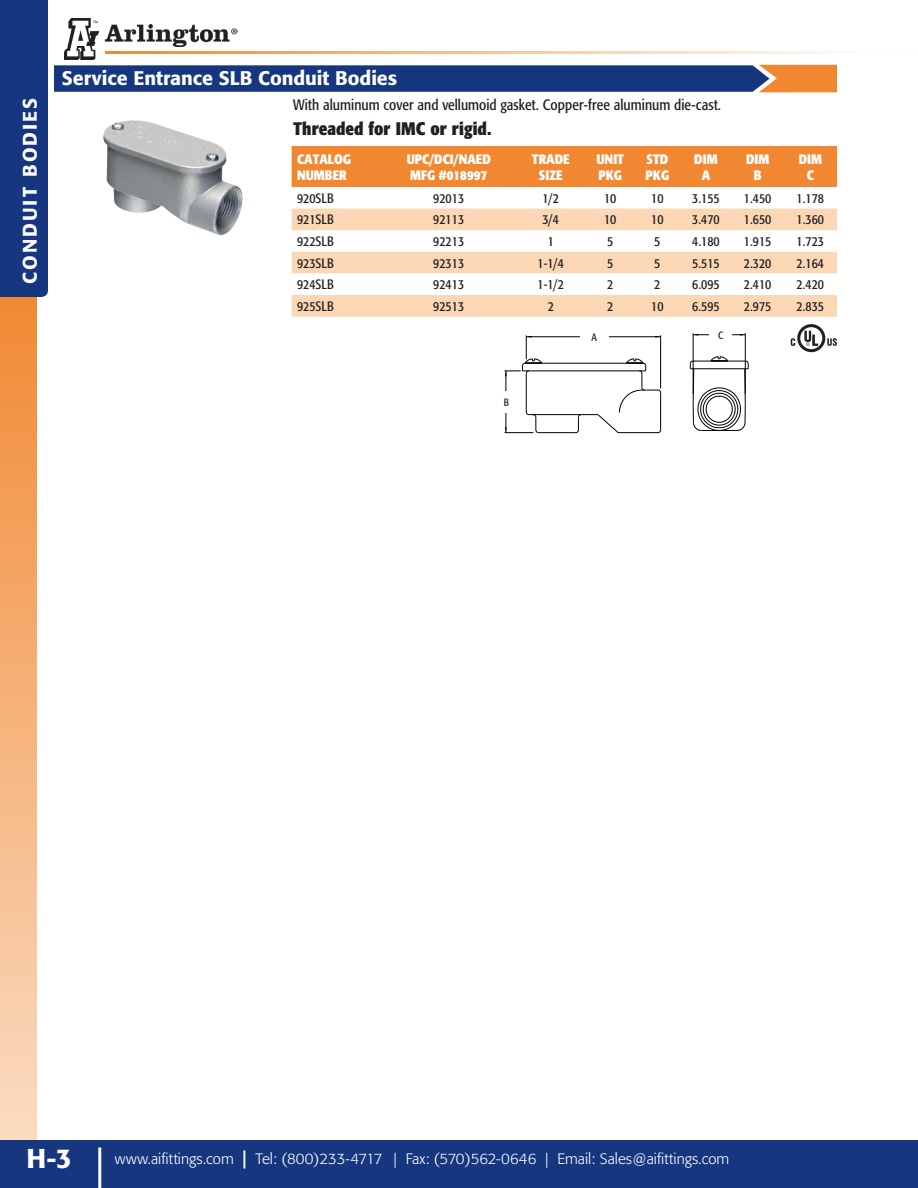
<style>
.page{position:relative;width:918px;height:1188px;background:#fff}
.page>*{position:absolute;margin:0;border:0;box-sizing:border-box;transform-origin:0 0}
.t1{font:500 27px "Formata";color:#fff}
.t2{font:500 19.5px "Formata";color:#fff}
.t3{font:500 19.5px "Formata";letter-spacing:.1em;color:#fff}
.t4{font:700 condensed 18px "Formata";color:#231f20}
.t5{font:300 15px "Formata";color:#fff}
.t6{font:condensed 15px "Formata";letter-spacing:.005em;color:#231f20}
.t7{font:condensed 13.5px "Formata";color:#231f20}
.t8{font:700 condensed 13.5px "Formata";color:#fff}
.t9{font:condensed 10.5px "Formata";color:#231f20}
.s1{font-weight:500;font-size:18px}
</style>
<div class="page">
<hr style="left:105px;top:52px;width:813px;height:2px;background:#f18831">
<div style="left:0;top:294px;width:37px;height:894px;background:linear-gradient(to bottom,#f18934,#fbe0ca)"></div>
<div style="left:0;top:1140px;width:918px;height:48px;background:#16377f"></div>
<hr style="left:98px;top:1148px;width:3px;height:40px;background:#fff">
<div style="left:0;top:0;width:48px;height:297px;background:#16377f"></div>
<img style="left:65px;top:18px;width:34px;height:41px">
<img style="left:104px;top:24px;width:133px;height:22px">
<img style="left:103px;top:120px;width:140px;height:115px">
<svg style="left:690px;top:356px;width:59px;height:75px"></svg>
<hr style="left:693px;top:333px;width:1px;height:61px;background:#000">
<hr style="left:745px;top:333px;width:1px;height:61px;background:#000">
<svg style="left:693px;top:333px;width:52px;height:4px"></svg>
<svg style="left:504px;top:335px;width:157px;height:98px"></svg>
<div style="left:580px;top:330px;width:28px;height:14px;background:#fff"></div>
<div style="left:496px;top:391px;width:21px;height:21px;background:#fff"></div>
<div style="left:710px;top:328px;width:22px;height:14px;background:#fff"></div>
<div style="left:292px;top:146px;width:545px;height:41px;background:#f18831"></div>
<svg style="left:292px;top:209px;width:545px;height:108px;fill:#fbd7b6"></svg>
<svg style="left:54px;top:65px;width:783px;height:27px;background:#2f437b"></svg>
<svg style="left:791px;top:324px;width:46px;height:28px"></svg>
<h2 class="t3" style="left:18px;top:284px;width:187px;rotate:-90deg">CONDUIT BODIES</h2>
<p class="t2" style="left:62px;top:67px;width:337px">Service Entrance SLB Conduit Bodies</p>
<p class="t6" style="left:293px;top:96px;width:430px">With aluminum cover and vellumoid gasket. Copper-free aluminum die-cast.</p>
<p class="t4" style="left:293px;top:118px;width:200px">Threaded for IMC or rigid.</p>
<p class="t8" style="left:297px;top:151px;width:55px">CATALOG</p>
<p class="t8" style="left:297px;top:167px;width:51px">NUMBER</p>
<p class="t8" style="left:407px;top:151px;width:86px">UPC/DCI/NAED</p>
<p class="t8" style="left:410px;top:167px;width:79px">MFG #018997</p>
<p class="t8" style="left:532px;top:151px;width:39px">TRADE</p>
<p class="t8" style="left:539px;top:167px;width:25px">SIZE</p>
<p class="t8" style="left:596px;top:151px;width:29px">UNIT</p>
<p class="t8" style="left:598px;top:167px;width:25px">PKG</p>
<p class="t8" style="left:647px;top:151px;width:23px">STD</p>
<p class="t8" style="left:646px;top:167px;width:25px">PKG</p>
<p class="t8" style="left:694px;top:151px;width:25px">DIM</p>
<p class="t8" style="left:702px;top:167px;width:10px">A</p>
<p class="t8" style="left:746px;top:151px;width:25px">DIM</p>
<p class="t8" style="left:754px;top:167px;width:9px">B</p>
<p class="t8" style="left:799px;top:151px;width:25px">DIM</p>
<p class="t8" style="left:807px;top:167px;width:9px">C</p>
<p class="t7" style="left:297px;top:190px;width:38px">920SLB</p>
<p class="t7" style="left:433px;top:190px;width:32px">92013</p>
<p class="t7" style="left:542px;top:190px;width:18px">1/2</p>
<p class="t7" style="left:604px;top:190px;width:14px">10</p>
<p class="t7" style="left:651px;top:190px;width:14px">10</p>
<p class="t7" style="left:692px;top:190px;width:29px">3.155</p>
<p class="t7" style="left:744px;top:190px;width:29px">1.450</p>
<p class="t7" style="left:797px;top:190px;width:29px">1.178</p>
<p class="t7" style="left:297px;top:212px;width:38px">921SLB</p>
<p class="t7" style="left:433px;top:212px;width:32px">92113</p>
<p class="t7" style="left:542px;top:212px;width:18px">3/4</p>
<p class="t7" style="left:604px;top:212px;width:14px">10</p>
<p class="t7" style="left:651px;top:212px;width:14px">10</p>
<p class="t7" style="left:692px;top:212px;width:29px">3.470</p>
<p class="t7" style="left:744px;top:212px;width:29px">1.650</p>
<p class="t7" style="left:797px;top:212px;width:29px">1.360</p>
<p class="t7" style="left:297px;top:233px;width:38px">922SLB</p>
<p class="t7" style="left:433px;top:233px;width:32px">92213</p>
<p class="t7" style="left:548px;top:233px;width:8px">1</p>
<p class="t7" style="left:607px;top:233px;width:8px">5</p>
<p class="t7" style="left:654px;top:233px;width:8px">5</p>
<p class="t7" style="left:692px;top:233px;width:29px">4.180</p>
<p class="t7" style="left:744px;top:233px;width:29px">1.915</p>
<p class="t7" style="left:797px;top:233px;width:29px">1.723</p>
<p class="t7" style="left:297px;top:255px;width:38px">923SLB</p>
<p class="t7" style="left:433px;top:255px;width:32px">92313</p>
<p class="t7" style="left:538px;top:255px;width:28px">1-1/4</p>
<p class="t7" style="left:607px;top:255px;width:8px">5</p>
<p class="t7" style="left:654px;top:255px;width:8px">5</p>
<p class="t7" style="left:692px;top:255px;width:29px">5.515</p>
<p class="t7" style="left:744px;top:255px;width:29px">2.320</p>
<p class="t7" style="left:797px;top:255px;width:29px">2.164</p>
<p class="t7" style="left:297px;top:277px;width:38px">924SLB</p>
<p class="t7" style="left:433px;top:277px;width:32px">92413</p>
<p class="t7" style="left:538px;top:277px;width:28px">1-1/2</p>
<p class="t7" style="left:607px;top:277px;width:8px">2</p>
<p class="t7" style="left:654px;top:277px;width:8px">2</p>
<p class="t7" style="left:692px;top:277px;width:29px">6.095</p>
<p class="t7" style="left:744px;top:277px;width:29px">2.410</p>
<p class="t7" style="left:797px;top:277px;width:29px">2.420</p>
<p class="t7" style="left:297px;top:298px;width:38px">925SLB</p>
<p class="t7" style="left:433px;top:298px;width:32px">92513</p>
<p class="t7" style="left:548px;top:298px;width:8px">2</p>
<p class="t7" style="left:607px;top:298px;width:8px">2</p>
<p class="t7" style="left:651px;top:298px;width:14px">10</p>
<p class="t7" style="left:692px;top:298px;width:29px">6.595</p>
<p class="t7" style="left:744px;top:298px;width:29px">2.975</p>
<p class="t7" style="left:797px;top:298px;width:29px">2.835</p>
<p class="t9" style="left:504px;top:396px;width:7px">B</p>
<p class="t9" style="left:591px;top:331px;width:7px">A</p>
<p class="t9" style="left:718px;top:329px;width:7px">C</p>
<h1 class="t1" style="left:27px;top:1142px;width:47px">H-3</h1>
<p class="t5" style="left:115px;top:1150px;width:616px">www.aifittings.com <span class="s1">|</span> Tel: (800)233-4717 | Fax: (570)562-0646 | Email: Sales@aifittings.com</p>
</div>
